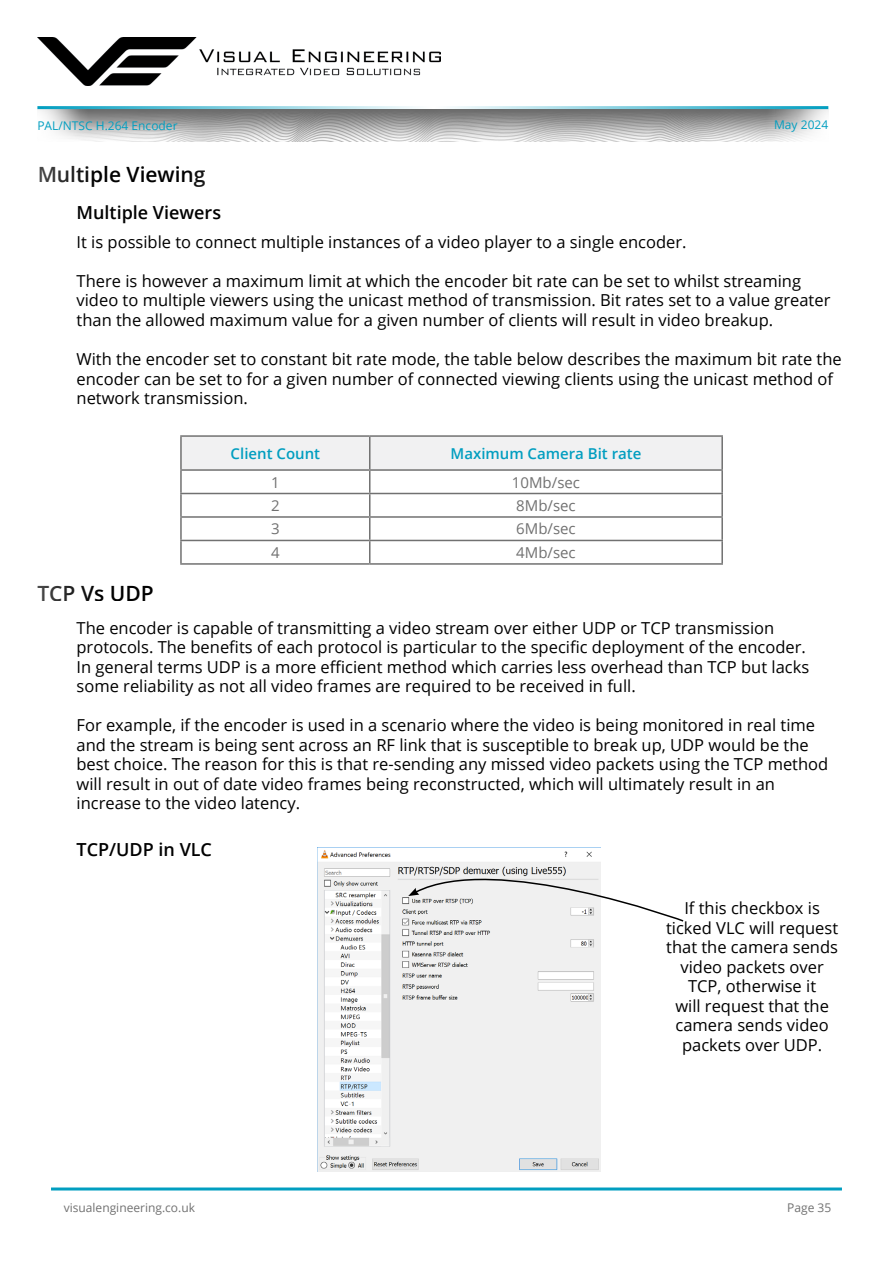
<style>
.page{position:relative;width:893px;height:1263px;background:#fff}
.page>*{position:absolute;margin:0;border:0;box-sizing:border-box;transform-origin:0 0}
.t1{font:600 21px "Open Sans";color:#000}
.t2{font:600 18px "Open Sans";color:#000}
.t3{font:16.5px/19.5px "Open Sans";color:#000}
.t4{font:15px "Open Sans";color:#717171}
.t5{font:600 15px "Open Sans";color:#019ec0}
.t6{font:12px "Open Sans";color:#717171}
.t7{font:12px "Open Sans";color:#019ec0}
</style>
<div class="page">
<hr style="left:51px;top:1187px;width:791px;height:3px;background:#019ec0">
<img style="left:37px;top:109px;width:791px;height:32px">
<hr style="left:37px;top:106px;width:791px;height:3px;background:#019ec0">
<img style="left:38px;top:38px;width:403px;height:47px">
<hr style="left:180px;top:435px;width:190px;height:2px;background:#717171">
<hr style="left:180px;top:437px;width:2px;height:32px;background:#717171">
<hr style="left:180px;top:469px;width:190px;height:2px;background:#717171">
<hr style="left:180px;top:471px;width:2px;height:22px;background:#717171">
<hr style="left:180px;top:493px;width:190px;height:1px;background:#717171">
<hr style="left:180px;top:494px;width:2px;height:22px;background:#717171">
<hr style="left:180px;top:516px;width:190px;height:2px;background:#717171">
<hr style="left:180px;top:518px;width:2px;height:22px;background:#717171">
<hr style="left:180px;top:540px;width:190px;height:1px;background:#717171">
<hr style="left:180px;top:541px;width:2px;height:22px;background:#717171">
<hr style="left:180px;top:563px;width:190px;height:2px;background:#717171">
<hr style="left:721px;top:471px;width:2px;height:22px;background:#717171">
<hr style="left:370px;top:435px;width:353px;height:2px;background:#717171">
<hr style="left:721px;top:437px;width:2px;height:32px;background:#717171">
<hr style="left:370px;top:469px;width:353px;height:2px;background:#717171">
<hr style="left:370px;top:493px;width:353px;height:1px;background:#717171">
<hr style="left:721px;top:494px;width:2px;height:22px;background:#717171">
<hr style="left:370px;top:516px;width:353px;height:2px;background:#717171">
<hr style="left:721px;top:518px;width:2px;height:22px;background:#717171">
<hr style="left:370px;top:540px;width:353px;height:1px;background:#717171">
<svg style="left:181px;top:436px;width:541px;height:127px"></svg>
<hr style="left:721px;top:541px;width:2px;height:22px;background:#717171">
<hr style="left:370px;top:563px;width:353px;height:2px;background:#717171">
<img style="left:318px;top:847px;width:283px;height:324px">
<svg style="left:408px;top:851px;width:276px;height:71px"></svg>
<p class="t7" style="left:37px;top:117px;width:142px">PAL/NTSC H.264 Encoder</p>
<p class="t7" style="left:774px;top:117px;width:56px">May 2024</p>
<p class="t1" style="left:37px;top:160px;width:170px">Multiple Viewing</p>
<p class="t2" style="left:77px;top:200px;width:146px">Multiple Viewers</p>
<p class="t3" style="left:77px;top:232px;width:609px">It is possible to connect multiple instances of a video player to a single encoder.</p>
<p class="t3" style="left:77px;top:271px;width:755px">There is however a maximum limit at which the encoder bit rate can be set to whilst streaming video to multiple viewers using the unicast method of transmission. Bit rates set to a value greater than the allowed maximum value for a given number of clients will result in video breakup.</p>
<p class="t3" style="left:77px;top:349px;width:767px">With the encoder set to constant bit rate mode, the table below describes the maximum bit rate the encoder can be set to for a given number of connected viewing clients using the unicast method of network transmission.</p>
<p class="t1" style="left:37px;top:579px;width:118px">TCP Vs UDP</p>
<p class="t5" style="left:231px;top:443px;width:91px">Client Count</p>
<p class="t5" style="left:450px;top:443px;width:192px">Maximum Camera Bit rate</p>
<p class="t4" style="left:271px;top:472px;width:10px">1</p>
<p class="t4" style="left:512px;top:472px;width:70px">10Mb/sec</p>
<p class="t4" style="left:271px;top:495px;width:10px">2</p>
<p class="t4" style="left:516px;top:495px;width:61px">8Mb/sec</p>
<p class="t4" style="left:271px;top:519px;width:10px">3</p>
<p class="t4" style="left:516px;top:519px;width:61px">6Mb/sec</p>
<p class="t4" style="left:271px;top:542px;width:10px">4</p>
<p class="t4" style="left:516px;top:542px;width:61px">4Mb/sec</p>
<p class="t3" style="left:77px;top:618px;width:734px">The encoder is capable of transmitting a video stream over either UDP or TCP transmission protocols. The benefits of each protocol is particular to the specific deployment of the encoder.<br>In general terms UDP is a more efficient method which carries less overhead than TCP but lacks some reliability as not all video frames are required to be received in full.</p>
<p class="t3" style="left:77px;top:715px;width:753px">For example, if the encoder is used in a scenario where the video is being monitored in real time and the stream is being sent across an RF link that is susceptible to break up, UDP would be the best choice. The reason for this is that re-sending any missed video packets using the TCP method will result in out of date video frames being reconstructed, which will ultimately result in an increase to the video latency.</p>
<p class="t2" style="left:77px;top:837px;width:137px">TCP/UDP in VLC</p>
<p class="t3" style="left:666px;top:898px;width:174px;text-align:center">If this checkbox is ticked VLC will request that the camera sends video packets over<br>TCP, otherwise it<br>will request that the camera sends video packets over UDP.</p>
<p class="t6" style="left:64px;top:1199px;width:133px">visualengineering.co.uk</p>
<p class="t6" style="left:787px;top:1199px;width:46px">Page 35</p>
</div>
